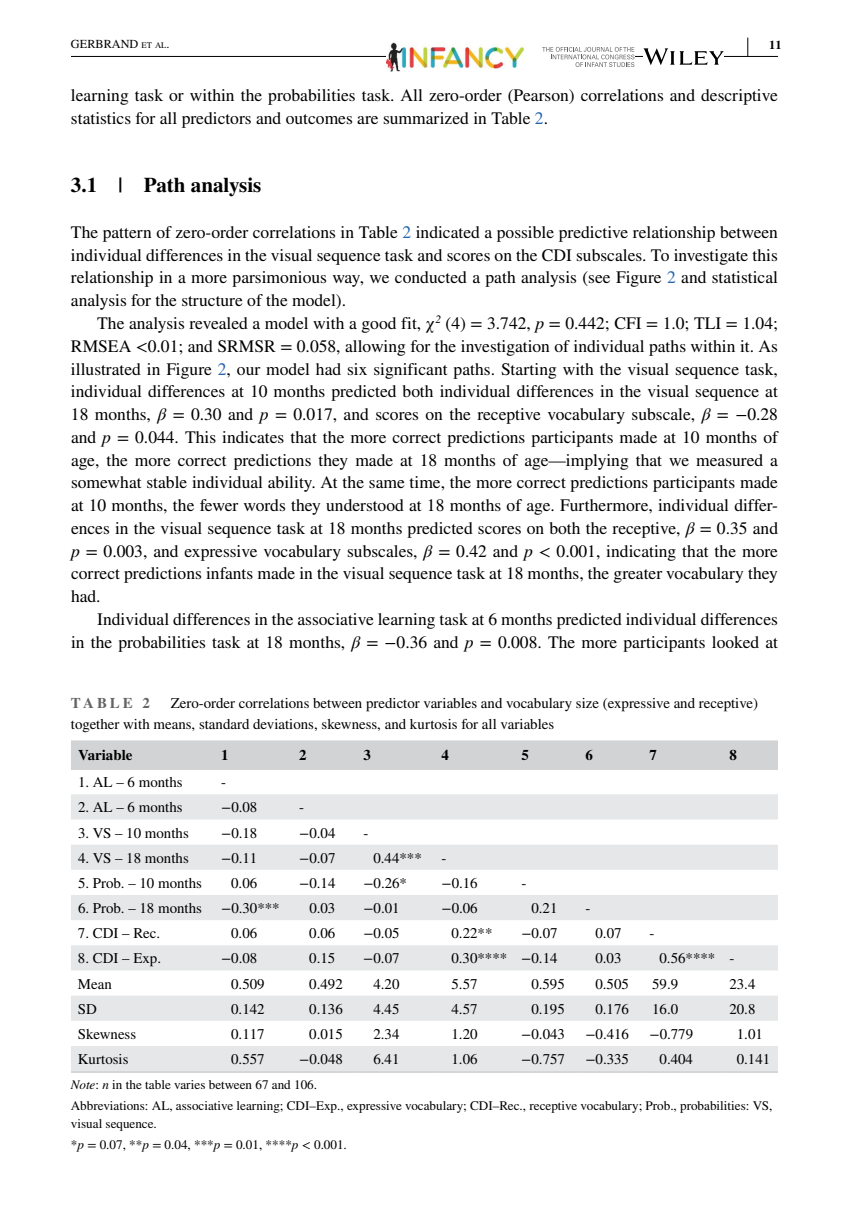
<style>
.page{position:relative;width:849px;height:1221px;background:#fff}
.page>*{position:absolute;margin:0;border:0;box-sizing:border-box;transform-origin:0 0}
.t1{font:700 21px "STIX";color:#000}
.t2{font:17.5px/22.8px "STIX";color:#000;text-align:justify}
.t3{font:14.88px/21px "STIX";color:#000}
.t4{font:700 14.88px "STIX";color:#000}
.t5{font:700 14.88px "STIX";letter-spacing:.2em;color:#636466}
.t6{font:13.12px/21px "STIX";color:#000}
.t7{font:12.25px "STIX";color:#000}
.t8{font:700 12.25px "STIX";color:#000}
.s1{font-size:8.58px}
.s2{color:#2564af}
.s3{font-style:italic}
</style>
<div class="page">
<hr style="left:71px;top:56px;width:706px;height:1px;background:#000">
<div style="left:386px;top:42px;width:248px;height:30px;background:#fff"></div>
<svg style="left:542px;top:47px;width:92px;height:20px"></svg>
<img style="left:386px;top:42px;width:139px;height:30px">
<svg style="left:643px;top:48px;width:80px;height:17px"></svg>
<svg style="left:747px;top:38px;width:1px;height:18px"></svg>
<div style="left:71px;top:740px;width:706px;height:28px;background:#d1d3d4"></div>
<svg style="left:71px;top:794px;width:706px;height:277px;fill:#e6e7e8"></svg>
<hr style="left:71px;top:768px;width:143px;height:2px;background:#d1d3d4">
<hr style="left:214px;top:768px;width:78px;height:2px;background:#d1d3d4">
<hr style="left:292px;top:768px;width:64px;height:2px;background:#d1d3d4">
<hr style="left:356px;top:768px;width:78px;height:2px;background:#d1d3d4">
<hr style="left:434px;top:768px;width:80px;height:2px;background:#d1d3d4">
<hr style="left:514px;top:768px;width:64px;height:2px;background:#d1d3d4">
<hr style="left:578px;top:768px;width:64px;height:2px;background:#d1d3d4">
<hr style="left:642px;top:768px;width:80px;height:2px;background:#d1d3d4">
<hr style="left:722px;top:768px;width:55px;height:2px;background:#d1d3d4">
<hr style="left:71px;top:1071px;width:143px;height:1px;background:#d1d3d4">
<hr style="left:214px;top:1071px;width:78px;height:1px;background:#d1d3d4">
<hr style="left:292px;top:1071px;width:64px;height:1px;background:#d1d3d4">
<hr style="left:356px;top:1071px;width:78px;height:1px;background:#d1d3d4">
<hr style="left:434px;top:1071px;width:80px;height:1px;background:#d1d3d4">
<hr style="left:514px;top:1071px;width:64px;height:1px;background:#d1d3d4">
<hr style="left:578px;top:1071px;width:64px;height:1px;background:#d1d3d4">
<hr style="left:642px;top:1071px;width:80px;height:1px;background:#d1d3d4">
<hr style="left:722px;top:1071px;width:55px;height:1px;background:#d1d3d4">
<p class="t7" style="left:71px;top:36px;width:100px">GERBRAND <span class="s1">et al</span>.</p>
<p class="t8" style="left:769px;top:37px;width:14px">11</p>
<p class="t2" style="left:71px;top:85px;width:708px">learning task or within the probabilities task. All zero-order (Pearson) correlations and descriptive statistics for all predictors and outcomes are summarized in Table <span class="s2">2</span>.</p>
<p class="t1" style="left:71px;top:173px;width:192px">3.1 | Path analysis</p>
<p class="t2" style="left:71px;top:222px;width:708px">The pattern of zero-order correlations in Table <span class="s2">2</span> indicated a possible predictive relationship between individual differences in the visual sequence task and scores on the CDI subscales. To investigate this relationship in a more parsimonious way, we conducted a path analysis (see Figure <span class="s2">2</span> and statistical analysis for the structure of the model).</p>
<p class="t2" style="left:71px;top:313px;width:708px;text-indent:26px">The analysis revealed a model with a good fit, χ<sup>2</sup> (4) = 3.742, <span class="s3">p</span> = 0.442; CFI = 1.0; TLI = 1.04; RMSEA &lt;0.01; and SRMSR = 0.058, allowing for the investigation of individual paths within it. As illustrated in Figure <span class="s2">2</span>, our model had six significant paths. Starting with the visual sequence task, individual differences at 10 months predicted both individual differences in the visual sequence at 18 months, <span class="s3">β</span> = 0.30 and <span class="s3">p</span> = 0.017, and scores on the receptive vocabulary subscale, <span class="s3">β</span> = −0.28 and <span class="s3">p</span> = 0.044. This indicates that the more correct predictions participants made at 10 months of age, the more correct predictions they made at 18 months of age—implying that we measured a somewhat stable individual ability. At the same time, the more correct predictions participants made at 10 months, the fewer words they understood at 18 months of age. Furthermore, individual differ&shy;ences in the visual sequence task at 18 months predicted scores on both the receptive, <span class="s3">β</span> = 0.35 and <span class="s3">p</span> = 0.003, and expressive vocabulary subscales, <span class="s3">β</span> = 0.42 and <span class="s3">p</span> &lt; 0.001, indicating that the more correct predictions infants made in the visual sequence task at 18 months, the greater vocabulary they had.</p>
<p class="t2" style="left:71px;top:608px;width:708px;text-align:right">Individual differences in the associative learning task at 6 months predicted individual differences<br>in the probabilities task at 18 months, <span class="s3">β</span> = −0.36 and <span class="s3">p</span> = 0.008. The more participants looked at</p>
<p class="t5" style="left:71px;top:694px;width:80px">TABLE 2</p>
<p class="t3" style="left:71px;top:693px;width:688px;text-indent:100px">Zero-order correlations between predictor variables and vocabulary size (expressive and receptive) together with means, standard deviations, skewness, and kurtosis for all variables</p>
<p class="t4" style="left:78px;top:746px;width:56px">Variable</p>
<p class="t4" style="left:221px;top:746px;width:9px">1</p>
<p class="t4" style="left:299px;top:746px;width:9px">2</p>
<p class="t4" style="left:363px;top:746px;width:9px">3</p>
<p class="t4" style="left:441px;top:746px;width:9px">4</p>
<p class="t4" style="left:521px;top:746px;width:9px">5</p>
<p class="t4" style="left:585px;top:746px;width:9px">6</p>
<p class="t4" style="left:649px;top:746px;width:9px">7</p>
<p class="t4" style="left:729px;top:746px;width:9px">8</p>
<p class="t3" style="left:78px;top:772px;width:106px">1. AL – 6 months</p>
<p class="t3" style="left:221px;top:772px;width:6px">-</p>
<p class="t3" style="left:78px;top:798px;width:106px">2. AL – 6 months</p>
<p class="t3" style="left:221px;top:798px;width:38px">−0.08</p>
<p class="t3" style="left:299px;top:798px;width:6px">-</p>
<p class="t3" style="left:78px;top:823px;width:112px">3. VS – 10 months</p>
<p class="t3" style="left:221px;top:823px;width:38px">−0.18</p>
<p class="t3" style="left:299px;top:823px;width:38px">−0.04</p>
<p class="t3" style="left:363px;top:823px;width:6px">-</p>
<p class="t3" style="left:78px;top:848px;width:112px">4. VS – 18 months</p>
<p class="t3" style="left:221px;top:848px;width:38px">−0.11</p>
<p class="t3" style="left:299px;top:848px;width:38px">−0.07</p>
<p class="t3" style="left:373px;top:848px;width:50px">0.44***</p>
<p class="t3" style="left:441px;top:848px;width:6px">-</p>
<p class="t3" style="left:78px;top:873px;width:126px">5. Prob. – 10 months</p>
<p class="t3" style="left:231px;top:873px;width:28px">0.06</p>
<p class="t3" style="left:299px;top:873px;width:38px">−0.14</p>
<p class="t3" style="left:363px;top:873px;width:45px">−0.26*</p>
<p class="t3" style="left:441px;top:873px;width:38px">−0.16</p>
<p class="t3" style="left:521px;top:873px;width:6px">-</p>
<p class="t3" style="left:78px;top:898px;width:126px">6. Prob. – 18 months</p>
<p class="t3" style="left:221px;top:898px;width:60px">−0.30***</p>
<p class="t3" style="left:309px;top:898px;width:28px">0.03</p>
<p class="t3" style="left:363px;top:898px;width:38px">−0.01</p>
<p class="t3" style="left:441px;top:898px;width:38px">−0.06</p>
<p class="t3" style="left:531px;top:898px;width:28px">0.21</p>
<p class="t3" style="left:585px;top:898px;width:6px">-</p>
<p class="t3" style="left:78px;top:923px;width:84px">7. CDI – Rec.</p>
<p class="t3" style="left:231px;top:923px;width:28px">0.06</p>
<p class="t3" style="left:309px;top:923px;width:28px">0.06</p>
<p class="t3" style="left:363px;top:923px;width:38px">−0.05</p>
<p class="t3" style="left:451px;top:923px;width:42px">0.22**</p>
<p class="t3" style="left:521px;top:923px;width:38px">−0.07</p>
<p class="t3" style="left:595px;top:923px;width:28px">0.07</p>
<p class="t3" style="left:649px;top:923px;width:6px">-</p>
<p class="t3" style="left:78px;top:948px;width:85px">8. CDI – Exp.</p>
<p class="t3" style="left:221px;top:948px;width:38px">−0.08</p>
<p class="t3" style="left:309px;top:948px;width:28px">0.15</p>
<p class="t3" style="left:363px;top:948px;width:38px">−0.07</p>
<p class="t3" style="left:451px;top:948px;width:107px">0.30**** −0.14</p>
<p class="t3" style="left:595px;top:948px;width:28px">0.03</p>
<p class="t3" style="left:659px;top:948px;width:76px">0.56**** -</p>
<p class="t3" style="left:78px;top:974px;width:35px">Mean</p>
<p class="t3" style="left:231px;top:974px;width:35px">0.509</p>
<p class="t3" style="left:309px;top:974px;width:35px">0.492</p>
<p class="t3" style="left:373px;top:974px;width:28px">4.20</p>
<p class="t3" style="left:451px;top:974px;width:28px">5.57</p>
<p class="t3" style="left:531px;top:974px;width:35px">0.595</p>
<p class="t3" style="left:595px;top:974px;width:35px">0.505</p>
<p class="t3" style="left:652px;top:974px;width:28px">59.9</p>
<p class="t3" style="left:729px;top:974px;width:28px">23.4</p>
<p class="t3" style="left:78px;top:999px;width:21px">SD</p>
<p class="t3" style="left:231px;top:999px;width:35px">0.142</p>
<p class="t3" style="left:309px;top:999px;width:35px">0.136</p>
<p class="t3" style="left:373px;top:999px;width:28px">4.45</p>
<p class="t3" style="left:451px;top:999px;width:28px">4.57</p>
<p class="t3" style="left:531px;top:999px;width:35px">0.195</p>
<p class="t3" style="left:595px;top:999px;width:35px">0.176</p>
<p class="t3" style="left:652px;top:999px;width:28px">16.0</p>
<p class="t3" style="left:729px;top:999px;width:28px">20.8</p>
<p class="t3" style="left:78px;top:1024px;width:60px">Skewness</p>
<p class="t3" style="left:231px;top:1024px;width:35px">0.117</p>
<p class="t3" style="left:309px;top:1024px;width:35px">0.015</p>
<p class="t3" style="left:373px;top:1024px;width:28px">2.34</p>
<p class="t3" style="left:451px;top:1024px;width:28px">1.20</p>
<p class="t3" style="left:521px;top:1024px;width:45px">−0.043</p>
<p class="t3" style="left:585px;top:1024px;width:45px">−0.416</p>
<p class="t3" style="left:649px;top:1024px;width:45px">−0.779</p>
<p class="t3" style="left:736px;top:1024px;width:28px">1.01</p>
<p class="t3" style="left:78px;top:1049px;width:52px">Kurtosis</p>
<p class="t3" style="left:231px;top:1049px;width:35px">0.557</p>
<p class="t3" style="left:299px;top:1049px;width:45px">−0.048</p>
<p class="t3" style="left:373px;top:1049px;width:28px">6.41</p>
<p class="t3" style="left:451px;top:1049px;width:28px">1.06</p>
<p class="t3" style="left:521px;top:1049px;width:45px">−0.757</p>
<p class="t3" style="left:585px;top:1049px;width:45px">−0.335</p>
<p class="t3" style="left:659px;top:1049px;width:35px">0.404</p>
<p class="t3" style="left:736px;top:1049px;width:35px">0.141</p>
<p class="t6" style="left:71px;top:1074px;width:702px"><span class="s3">Note</span>: <span class="s3">n</span> in the table varies between 67 and 106.<br>Abbreviations: AL, associative learning; CDI–Exp., expressive vocabulary; CDI–Rec., receptive vocabulary; Prob., probabilities: VS,</p>
<p class="t6" style="left:71px;top:1114px;width:277px">visual sequence.<br>*<span class="s3">p</span> = 0.07, **<span class="s3">p</span> = 0.04, ***<span class="s3">p</span> = 0.01, ****<span class="s3">p</span> &lt; 0.001.</p>
</div>
